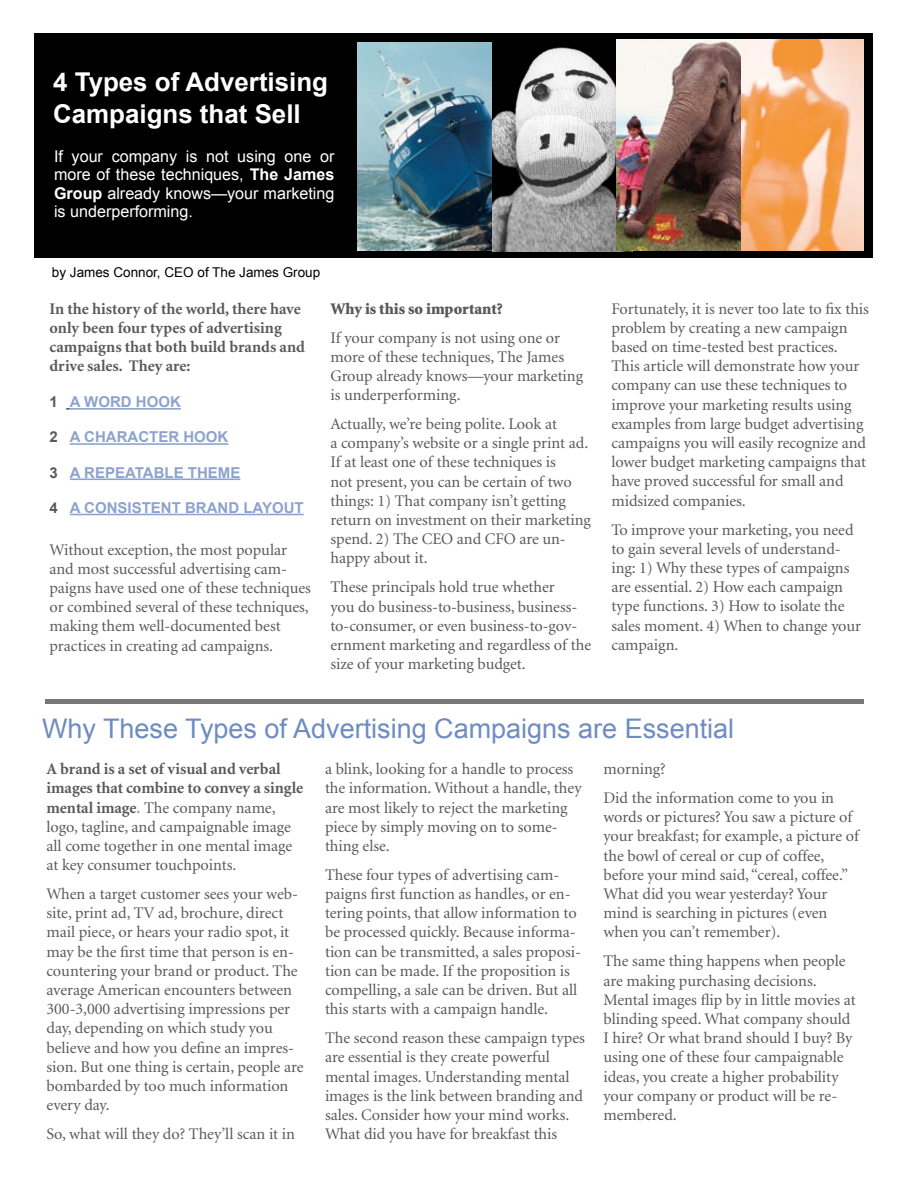
<style>
.page{position:relative;width:918px;height:1188px;background:#fff}
.page>*{position:absolute;margin:0;border:0;box-sizing:border-box;transform-origin:0 0}
.t1{font:27px "Arial";color:#6f8cc0}
.t2{font:700 25.95px/31.8px "Arial";color:#fff}
.t3{font:16.2px/19.2px "Minion";letter-spacing:-.005em;color:#58595b}
.t4{font:700 16.2px/19.2px "Minion";color:#58595b}
.t5{font:16.2px/18.5px "Arial";color:#fff;text-align:justify}
.t6{font:900 16.2px "Minion";letter-spacing:-.005em;color:#58595b}
.t7{font:700 15px "Arial";color:#8ca3cd}
.t8{font:13.5px "Arial";color:#000}
.s1{font-weight:700}
.s2{color:#58595b}
.s3{font-weight:700;color:#8ca3cd}
</style>
<div class="page">
<div style="left:45px;top:699px;width:819px;height:5px;background:#757779"></div>
<div style="left:34px;top:33px;width:839px;height:225px;background:#000"></div>
<img style="left:357px;top:42px;width:135px;height:208px">
<img style="left:492px;top:47px;width:141px;height:205px">
<img style="left:616px;top:39px;width:125px;height:211px">
<img style="left:741px;top:39px;width:123px;height:211px">
<hr style="left:70px;top:408px;width:111px;height:2px;background:#8ca3cd">
<hr style="left:70px;top:443px;width:158px;height:2px;background:#8ca3cd">
<hr style="left:70px;top:478px;width:170px;height:2px;background:#8ca3cd">
<hr style="left:70px;top:514px;width:234px;height:1px;background:#8ca3cd">
<h2 class="t2" style="left:53px;top:67px;width:276px">4 Types of Advertising<br>Campaigns that Sell</h2>
<p class="t5" style="left:54px;top:147px;width:282px">If your company is not using one or more of these techniques, <span class="s1">The James Group</span> already knows—your marketing is underperforming.</p>
<p class="t8" style="left:52px;top:264px;width:270px">by James Connor, CEO of The James Group</p>
<p class="t4" style="left:50px;top:299px;width:257px">In the history of the world, there have only been four types of advertising campaigns that both build brands and drive sales. They are:</p>
<p class="t7" style="left:50px;top:392px;width:133px"><span class="s2">1</span> A WORD HOOK</p>
<p class="t7" style="left:50px;top:427px;width:180px"><span class="s2">2</span> A CHARACTER HOOK</p>
<p class="t7" style="left:50px;top:463px;width:192px"><span class="s2">3</span> A REPEATABLE THEME</p>
<p class="t7" style="left:50px;top:498px;width:256px"><span class="s2">4</span> A CONSISTENT BRAND LAYOUT</p>
<p class="t3" style="left:50px;top:540px;width:263px">Without exception, the most popular and most successful advertising cam&shy;paigns have used one of these techniques or combined several of these techniques, making them well-documented best practices in creating ad campaigns.</p>
<p class="t6" style="left:330px;top:300px;width:174px">Why is this so important?</p>
<p class="t3" style="left:330px;top:328px;width:254px">If your company is not using one or more of these techniques, The James<br>Group already knows—your marketing is underperforming.</p>
<p class="t3" style="left:330px;top:415px;width:262px">Actually, we’re being polite. Look at<br>a company’s website or a single print ad.<br>If at least one of these techniques is<br>not present, you can be certain of two things: 1) That company isn’t getting return on investment on their marketing spend. 2) The CEO and CFO are un&shy;happy about it.</p>
<p class="t3" style="left:330px;top:578px;width:262px">These principals hold true whether<br>you do business-to-business, business&shy;to-consumer, or even business-to-gov&shy;ernment marketing and regardless of the size of your marketing budget.</p>
<p class="t3" style="left:612px;top:299px;width:259px">Fortunately, it is never too late to fix this problem by creating a new campaign based on time-tested best practices.<br>This article will demonstrate how your company can use these techniques to improve your marketing results using examples from large budget advertising campaigns you will easily recognize and lower budget marketing campaigns that have proved successful for small and midsized companies.</p>
<p class="t3" style="left:612px;top:520px;width:251px">To improve your marketing, you need to gain several levels of understand&shy;ing: 1) Why these types of campaigns are essential. 2) How each campaign type functions. 3) How to isolate the sales moment. 4) When to change your campaign.</p>
<h1 class="t1" style="left:42px;top:711px;width:694px">Why These Types of Advertising Campaigns are Essential</h1>
<p class="t3" style="left:46px;top:760px;width:258px"><span class="s1">A brand is a set of visual and verbal images that combine to convey a single mental image</span><span class="s3">.</span> The company name, logo, tagline, and campaignable image all come together in one mental image at key consumer touchpoints.</p>
<p class="t3" style="left:46px;top:885px;width:259px">When a target customer sees your web&shy;site, print ad, TV ad, brochure, direct mail piece, or hears your radio spot, it may be the first time that person is en&shy;countering your brand or product. The average American encounters between 300-3,000 advertising impressions per day, depending on which study you believe and how you define an impres&shy;sion. But one thing is certain, people are bombarded by too much information every day.</p>
<p class="t3" style="left:46px;top:1125px;width:250px">So, what will they do? They’ll scan it in</p>
<p class="t3" style="left:325px;top:760px;width:258px">a blink, looking for a handle to process the information. Without a handle, they are most likely to reject the marketing piece by simply moving on to some&shy;thing else.</p>
<p class="t3" style="left:325px;top:866px;width:257px">These four types of advertising cam&shy;paigns first function as handles, or en&shy;tering points, that allow information to be processed quickly. Because informa&shy;tion can be transmitted, a sales proposi&shy;tion can be made. If the proposition is compelling, a sale can be driven. But all this starts with a campaign handle.</p>
<p class="t3" style="left:325px;top:1029px;width:262px">The second reason these campaign types are essential is they create powerful mental images. Understanding mental images is the link between branding and sales. Consider how your mind works.<br>What did you have for breakfast this</p>
<p class="t3" style="left:603px;top:755px;width:232px;line-height:29px">morning?<br>Did the information come to you in</p>
<p class="t3" style="left:603px;top:808px;width:257px">words or pictures? You saw a picture of your breakfast; for example, a picture of the bowl of cereal or cup of coffee, before your mind said, “cereal, coffee.” What did you wear yesterday? Your mind is searching in pictures (even when you can’t remember).</p>
<p class="t3" style="left:603px;top:952px;width:254px">The same thing happens when people are making purchasing decisions.<br>Mental images flip by in little movies at blinding speed. What company should I hire? Or what brand should I buy? By using one of these four campaignable ideas, you create a higher probability your company or product will be re&shy;membered.</p>
</div>
